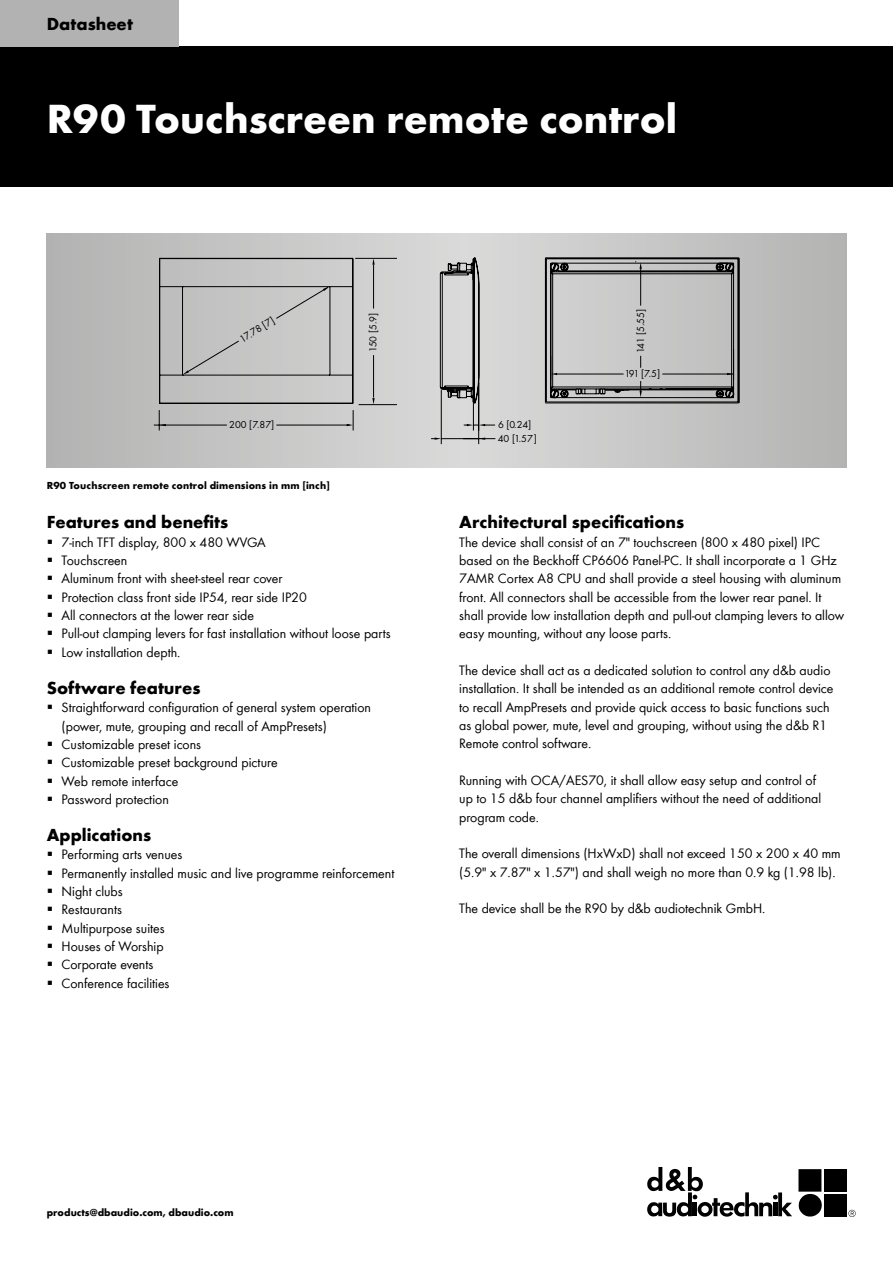
<style>
.page{position:relative;width:893px;height:1263px;background:#fff}
.page>*{position:absolute;margin:0;border:0;box-sizing:border-box;transform-origin:0 0}
.t1{font:700 42px "dbaudio Futura";color:#fff}
.t2{font:700 18px "dbaudio Futura";color:#000}
.t3{font:14.1px/18.3px "dbaudio Futura";color:#000}
.t4{font:700 10.5px "dbaudio Futura";letter-spacing:.01em;color:#000}
.t5{font:10.5px/13.5px "dbaudio Futura";color:#000}
</style>
<div class="page">
<div style="left:0;top:47px;width:893px;height:140px;background:#000"></div>
<svg style="left:47px;top:234px;width:799px;height:234px;background:#bebebd"></svg>
<div style="left:824px;top:1169px;width:23px;height:23px;background:#000"></div>
<svg style="left:798px;top:1169px;width:24px;height:48px"></svg>
<div style="left:824px;top:1194px;width:23px;height:22px;background:#000"></div>
<svg style="left:647px;top:1167px;width:145px;height:50px"></svg>
<svg style="left:848px;top:1210px;width:8px;height:7px"></svg>
<svg style="left:154px;top:258px;width:580px;height:187px;background:#c3c3c3"></svg>
<svg style="left:479px;top:424px;width:6px;height:2px"></svg>
<svg style="left:479px;top:437px;width:6px;height:3px"></svg>
<svg style="left:431px;top:437px;width:10px;height:3px"></svg>
<svg style="left:467px;top:424px;width:6px;height:2px"></svg>
<svg style="left:159px;top:424px;width:7px;height:2px"></svg>
<svg style="left:347px;top:424px;width:6px;height:2px"></svg>
<svg style="left:323px;top:287px;width:6px;height:4px"></svg>
<svg style="left:183px;top:370px;width:6px;height:5px"></svg>
<svg style="left:372px;top:398px;width:3px;height:6px"></svg>
<svg style="left:545px;top:258px;width:194px;height:145px;background:#adadad"></svg>
<svg style="left:372px;top:258px;width:3px;height:7px"></svg>
<div style="left:0;top:0;width:179px;height:47px;background:#b3b2b2"></div>
<p class="t2" style="left:47px;top:11px;width:88px">Datasheet</p>
<h1 class="t1" style="left:47px;top:88px;width:632px">R90 Touchscreen remote control</h1>
<p class="t5" style="left:237px;top:333px;width:40px;rotate:-31deg">17.78 [7]</p>
<p class="t5" style="left:366px;top:352px;width:40px;rotate:-90deg">150 [5.9]</p>
<p class="t5" style="left:633px;top:353px;width:45px;rotate:-90deg">141 [5.55]</p>
<p class="t5" style="left:625px;top:367px;width:37px">191 [7.5]</p>
<p class="t5" style="left:229px;top:417px;width:46px">200 [7.87]</p>
<p class="t5" style="left:498px;top:417px;width:41px">6 [0.24]<br>40 [1.57]</p>
<p class="t4" style="left:47px;top:477px;width:285px">R90 Touchscreen remote control dimensions in mm [inch]</p>
<p class="t2" style="left:47px;top:509px;width:183px">Features and benefits</p>
<p class="t3" style="left:62px;top:532px;width:331px">7-inch TFT display, 800 x 480 WVGA<br>Touchscreen<br>Aluminum front with sheet-steel rear cover<br>Protection class front side IP54, rear side IP20<br>All connectors at the lower rear side<br>Pull-out clamping levers for fast installation without loose parts Low installation depth.</p>
<p class="t2" style="left:47px;top:675px;width:155px">Software features</p>
<p class="t3" style="left:62px;top:698px;width:311px">Straightforward configuration of general system operation (power, mute, grouping and recall of AmpPresets)<br>Customizable preset icons<br>Customizable preset background picture<br>Web remote interface<br>Password protection</p>
<p class="t2" style="left:47px;top:822px;width:106px">Applications</p>
<p class="t3" style="left:62px;top:845px;width:334px">Performing arts venues<br>Permanently installed music and live programme reinforcement<br>Night clubs<br>Restaurants<br>Multipurpose suites<br>Houses of Worship<br>Corporate events<br>Conference facilities</p>
<p class="t2" style="left:459px;top:509px;width:227px">Architectural specifications</p>
<p class="t3" style="left:459px;top:532px;width:386px">The device shall consist of an 7" touchscreen (800 x 480 pixel) IPC based on the Beckhoff CP6606 Panel-PC. It shall incorporate a 1 GHz 7AMR Cortex A8 CPU and shall provide a steel housing with aluminum front. All connectors shall be accessible from the lower rear panel. It shall provide low installation depth and pull-out clamping levers to allow easy mounting, without any loose parts.</p>
<p class="t3" style="left:459px;top:661px;width:376px">The device shall act as a dedicated solution to control any d&amp;b audio installation. It shall be intended as an additional remote control device to recall AmpPresets and provide quick access to basic functions such as global power, mute, level and grouping, without using the d&amp;b R1<br>Remote control software.</p>
<p class="t3" style="left:459px;top:771px;width:364px">Running with OCA/AES70, it shall allow easy setup and control of up to 15 d&amp;b four channel amplifiers without the need of additional program code.</p>
<p class="t3" style="left:459px;top:844px;width:383px">The overall dimensions (HxWxD) shall not exceed 150 x 200 x 40 mm (5.9" x 7.87" x 1.57") and shall weigh no more than 0.9 kg (1.98 lb).</p>
<p class="t3" style="left:459px;top:899px;width:308px">The device shall be the R90 by d&amp;b audiotechnik GmbH.</p>
<p class="t4" style="left:47px;top:1205px;width:188px">products@dbaudio.com, dbaudio.com</p>
</div>
